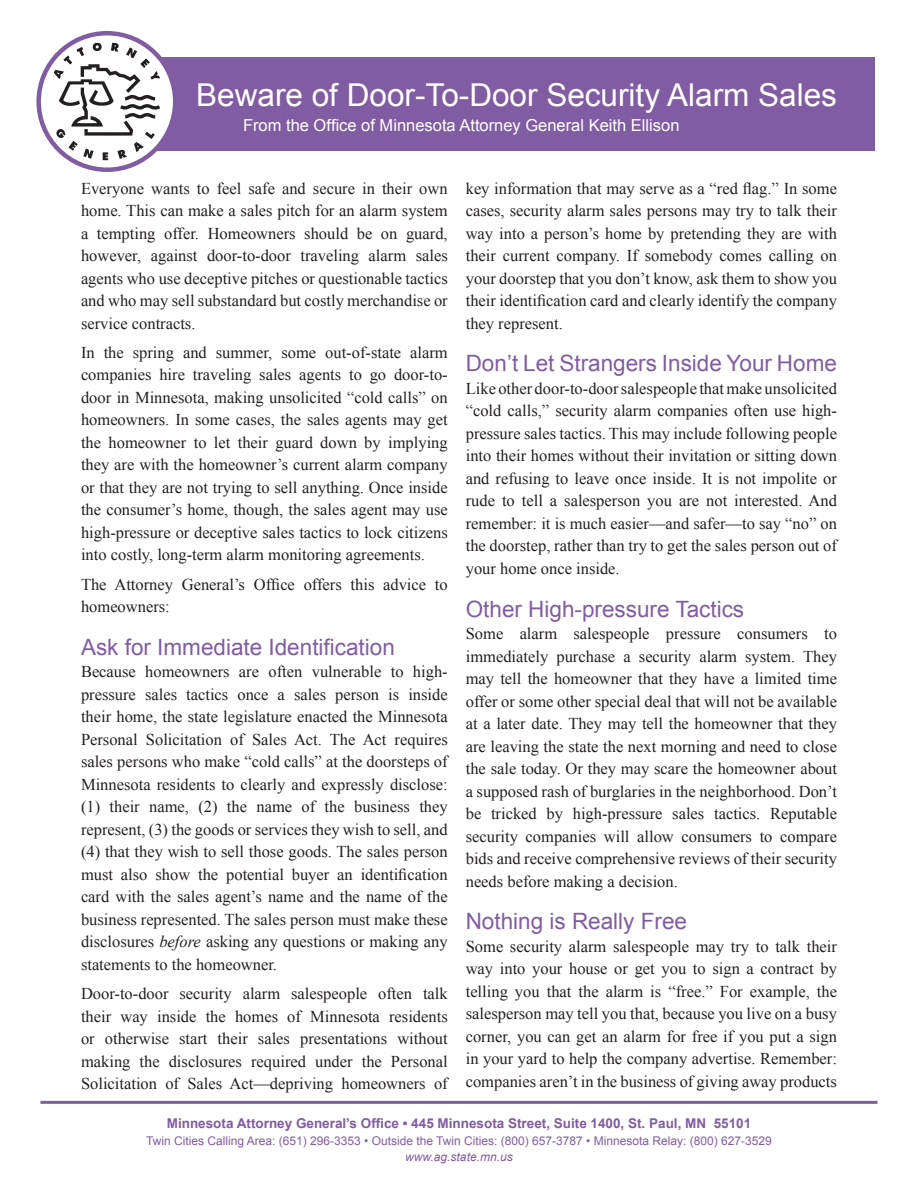
<style>
.page{position:relative;width:918px;height:1188px;background:#fff}
.page>*{position:absolute;margin:0;border:0;box-sizing:border-box;transform-origin:0 0}
.h1{font:31.5px "Arial";color:#fff}
.h2{font:22.5px "Arial";color:#825ca2}
.p_1{font:16.5px/22.5px "Times New Roman";color:#231f20;text-align:justify}
.p{font:16.5px/22.5px "Times New Roman";color:#231f20;text-align:justify}
.t1{font:16.5px "Arial";color:#fff}
.t2{font:700 13.5px "Arial";color:#825ca2}
.t3{font:12px/16.5px "Arial";color:#825ca2;text-align:center}
.s1{font-style:italic}
</style>
<div class="page">
<div style="left:60px;top:57px;width:815px;height:93px;background:#825ca2"></div>
<svg style="left:39px;top:33px;width:136px;height:137px"></svg>
<svg style="left:54px;top:43px;width:106px;height:117px"></svg>
<div style="left:36px;top:31px;width:141px;height:141px;border:4px solid #825ca2;border-radius:50%"></div>
<hr style="left:40px;top:1101px;width:837px;height:3px;background:#825ca2">
<h1 class="h1" style="left:196px;top:74px;width:642px">Beware of Door-To-Door Security Alarm Sales</h1>
<p class="t1" style="left:243px;top:115px;width:438px">From the Office of Minnesota Attorney General Keith Ellison</p>
<p class="p" style="left:81px;top:177px;width:368px">Everyone wants to feel safe and secure in their own home. This can make a sales pitch for an alarm system a tempting offer. Homeowners should be on guard, however, against door-to-door traveling alarm sales agents who use deceptive pitches or questionable tactics and who may sell substandard but costly merchandise or service contracts.</p>
<p class="p" style="left:81px;top:341px;width:368px">In the spring and summer, some out-of-state alarm companies hire traveling sales agents to go door-to&shy;door in Minnesota, making unsolicited “cold calls” on homeowners. In some cases, the sales agents may get the homeowner to let their guard down by implying they are with the homeowner’s current alarm company or that they are not trying to sell anything. Once inside the consumer’s home, though, the sales agent may use high-pressure or deceptive sales tactics to lock citizens into costly, long-term alarm monitoring agreements.</p>
<p class="p" style="left:81px;top:573px;width:368px">The Attorney General’s Office offers this advice to homeowners:</p>
<h2 class="h2" style="left:81px;top:632px;width:315px">Ask for Immediate Identification</h2>
<p class="p_1" style="left:81px;top:660px;width:368px">Because homeowners are often vulnerable to high&shy;pressure sales tactics once a sales person is inside their home, the state legislature enacted the Minnesota Personal Solicitation of Sales Act. The Act requires sales persons who make “cold calls” at the doorsteps of Minnesota residents to clearly and expressly disclose: (1) their name, (2) the name of the business they represent, (3) the goods or services they wish to sell, and (4) that they wish to sell those goods. The sales person must also show the potential buyer an identification card with the sales agent’s name and the name of the business represented. The sales person must make these disclosures <span class="s1">before</span> asking any questions or making any statements to the homeowner.</p>
<p class="p" style="left:81px;top:982px;width:368px">Door-to-door security alarm salespeople often talk their way inside the homes of Minnesota residents or otherwise start their sales presentations without making the disclosures required under the Personal Solicitation of Sales Act—depriving homeowners of</p>
<p class="p" style="left:466px;top:177px;width:373px">key information that may serve as a “red flag.” In some cases, security alarm sales persons may try to talk their way into a person’s home by pretending they are with their current company. If somebody comes calling on your doorstep that you don’t know, ask them to show you their identification card and clearly identify the company they represent.</p>
<h2 class="h2" style="left:466px;top:349px;width:373px">Don’t Let Strangers Inside Your Home</h2>
<p class="p_1" style="left:466px;top:377px;width:373px">Like other door-to-door salespeople that make unsolicited “cold calls,” security alarm companies often use high&shy;pressure sales tactics. This may include following people into their homes without their invitation or sitting down and refusing to leave once inside. It is not impolite or rude to tell a salesperson you are not interested. And remember: it is much easier—and safer—to say “no” on the doorstep, rather than try to get the sales person out of your home once inside.</p>
<h2 class="h2" style="left:466px;top:594px;width:280px">Other High-pressure Tactics</h2>
<p class="p_1" style="left:466px;top:622px;width:373px">Some alarm salespeople pressure consumers to immediately purchase a security alarm system. They may tell the homeowner that they have a limited time offer or some other special deal that will not be available at a later date. They may tell the homeowner that they are leaving the state the next morning and need to close the sale today. Or they may scare the homeowner about a supposed rash of burglaries in the neighborhood. Don’t be tricked by high-pressure sales tactics. Reputable security companies will allow consumers to compare bids and receive comprehensive reviews of their security needs before making a decision.</p>
<h2 class="h2" style="left:466px;top:907px;width:223px">Nothing is Really Free</h2>
<p class="p_1" style="left:466px;top:935px;width:373px">Some security alarm salespeople may try to talk their way into your house or get you to sign a contract by telling you that the alarm is “free.” For example, the salesperson may tell you that, because you live on a busy corner, you can get an alarm for free if you put a sign in your yard to help the company advertise. Remember: companies aren’t in the business of giving away products</p>
<p class="t2" style="left:167px;top:1115px;width:586px">Minnesota Attorney General’s Office • 445 Minnesota Street, Suite 1400, St. Paul, MN 55101</p>
<p class="t3" style="left:146px;top:1133px;width:627px">Twin Cities Calling Area: (651) 296-3353 • Outside the Twin Cities: (800) 657-3787 • Minnesota Relay: (800) 627-3529 <span class="s1">www.ag.state.mn.us</span></p>
</div>
